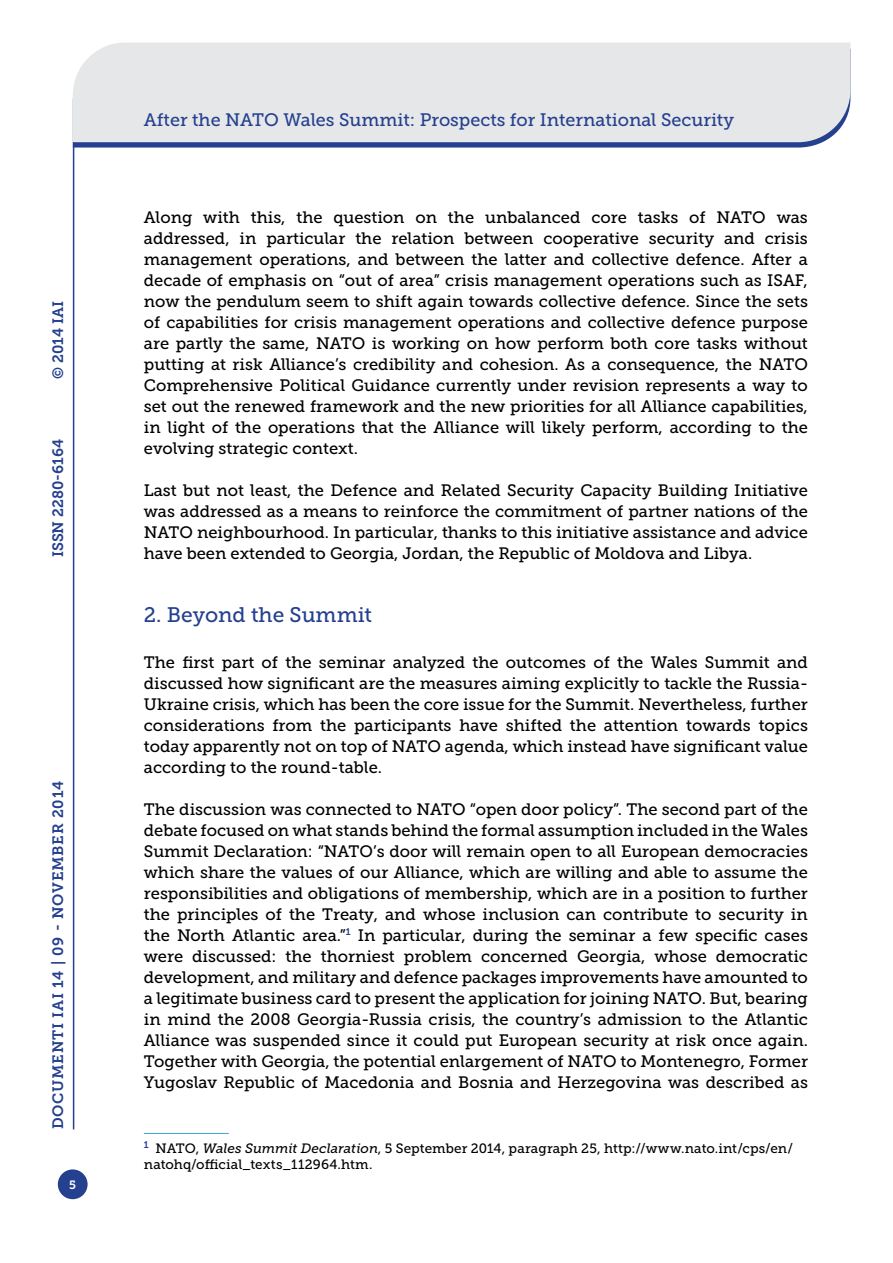
<style>
.page{position:relative;width:893px;height:1263px;background:#fff}
.page>*{position:absolute;margin:0;border:0;box-sizing:border-box;transform-origin:0 0}
.t1{font:21px "Museo Slab 500";color:#25408f}
.t2{font:18px "Museo Slab 500";color:#25408f}
.t3{font:16.5px/21px "Museo Slab 500";color:#000;text-align:justify}
.t4{font:15px "Museo Slab 700";letter-spacing:.05em;color:#25408f}
.t5{font:15px "Museo Slab 700";color:#25408f}
.t6{font:13.5px/16.2px "Museo Slab 500";letter-spacing:.005em;color:#000}
.t7{font:12px "Museo Slab 700";color:#fff}
.s1{font-style:italic}
</style>
<div class="page">
<svg style="left:74px;top:142px;width:749px;height:6px;background:#3e569b"></svg>
<div style="left:73px;top:43px;width:777px;height:99px;background:#e6e7e8"></div>
<div style="left:58px;top:1169px;width:30px;height:30px;background:#25408f;border-radius:50%"></div>
<hr style="left:73px;top:142px;width:1px;height:987px;background:#25408f">
<hr style="left:144px;top:1133px;width:85px;height:1px;background:#3aa7cd">
<p class="t4" style="left:50px;top:379px;width:79px;rotate:-90deg">© 2014 IAI</p>
<p class="t5" style="left:50px;top:557px;width:120px;rotate:-90deg">ISSN 2280-6164</p>
<p class="t4" style="left:50px;top:1129px;width:350px;rotate:-90deg">DOCUMENTI IAI 14 | 09 - November 2014</p>
<p class="t7" style="left:69px;top:1178px;width:8px">5</p>
<p class="t2" style="left:144px;top:110px;width:592px">After the NATO Wales Summit: Prospects for International Security</p>
<p class="t3" style="left:144px;top:207px;width:666px">Along with this, the question on the unbalanced core tasks of NATO was addressed, in particular the relation between cooperative security and crisis management operations, and between the latter and collective defence. After a decade of emphasis on “out of area” crisis management operations such as ISAF, now the pendulum seem to shift again towards collective defence. Since the sets of capabilities for crisis management operations and collective defence purpose are partly the same, NATO is working on how perform both core tasks without putting at risk Alliance’s credibility and cohesion. As a consequence, the NATO Comprehensive Political Guidance currently under revision represents a way to set out the renewed framework and the new priorities for all Alliance capabilities, in light of the operations that the Alliance will likely perform, according to the evolving strategic context.</p>
<p class="t3" style="left:144px;top:480px;width:666px">Last but not least, the Defence and Related Security Capacity Building Initiative was addressed as a means to reinforce the commitment of partner nations of the NATO neighbourhood. In particular, thanks to this initiative assistance and advice have been extended to Georgia, Jordan, the Republic of Moldova and Libya.</p>
<p class="t1" style="left:144px;top:603px;width:230px">2. Beyond the Summit</p>
<p class="t3" style="left:144px;top:652px;width:666px">The first part of the seminar analyzed the outcomes of the Wales Summit and discussed how significant are the measures aiming explicitly to tackle the Russia-Ukraine crisis, which has been the core issue for the Summit. Nevertheless, further considerations from the participants have shifted the attention towards topics today apparently not on top of NATO agenda, which instead have significant value according to the round-table.</p>
<p class="t3" style="left:144px;top:799px;width:666px">The discussion was connected to NATO “open door policy”. The second part of the debate focused on what stands behind the formal assumption included in the Wales Summit Declaration: “NATO’s door will remain open to all European democracies which share the values of our Alliance, which are willing and able to assume the responsibilities and obligations of membership, which are in a position to further the principles of the Treaty, and whose inclusion can contribute to security in the North Atlantic area.”<sup>1</sup> In particular, during the seminar a few specific cases were discussed: the thorniest problem concerned Georgia, whose democratic development, and military and defence packages improvements have amounted to a legitimate business card to present the application for joining NATO. But, bearing in mind the 2008 Georgia-Russia crisis, the country’s admission to the Atlantic Alliance was suspended since it could put European security at risk once again.<br>Together with Georgia, the potential enlargement of NATO to Montenegro, Former Yugoslav Republic of Macedonia and Bosnia and Herzegovina was described as</p>
<p class="t6" style="left:144px;top:1140px;width:651px"><sup>1</sup> NATO, <span class="s1">Wales Summit Declaration</span>, 5 September 2014, paragraph 25, http://www.nato.int/cps/en/ natohq/official_texts_112964.htm.</p>
</div>
